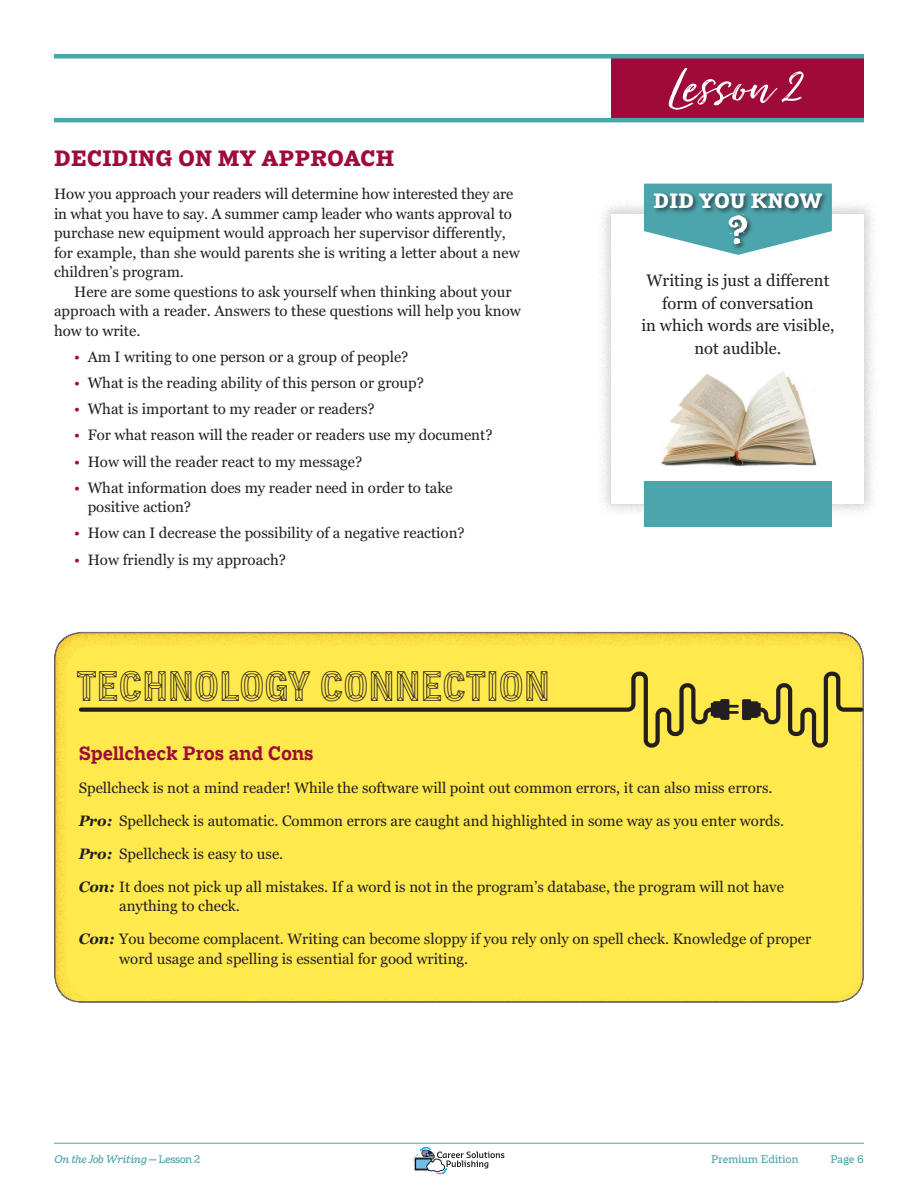
<style>
.page{position:relative;width:918px;height:1188px;background:#fff}
.page>*{position:absolute;margin:0;border:0;box-sizing:border-box;transform-origin:0 0}
.t1{font:60px "Just Lovely Slanted Wide";color:#fff}
.t2{font:41.4px "Trade Gothic Display 2 Layer 2";letter-spacing:.02em;color:#231f20;scale:1.04 1}
.t3{font:800 24px "Macklin Slab";letter-spacing:.01em;color:#a00a3a}
.t4{font:800 22.5px "Macklin Slab";letter-spacing:.005em;color:#fff}
.t5{font:700 21px "Macklin Slab";color:#a00a3a}
.t6{font:16.5px/22.5px "Georgia";color:#231f20;text-align:center}
.t7{font:15px/19.5px "Georgia";color:#231f20}
.t8{font:italic 500 12px "Macklin Slab";letter-spacing:-.045em;color:#4ca5ad}
.t9{font:500 12px "Macklin Slab";color:#4ca5ad}
.s1{color:#a00a3a}
.s2{font-weight:700;font-style:italic}
.s3{font-style:normal}
</style>
<div class="page">
<hr style="left:54px;top:1143px;width:810px;height:1px;background:#4ca5ad">
<svg style="left:413px;top:1147px;width:91px;height:27px"></svg>
<div style="left:612px;top:56px;width:252px;height:64px;background:#a00a3a"></div>
<hr style="left:54px;top:54px;width:810px;height:4px;background:#4ca5ad">
<hr style="left:54px;top:118px;width:810px;height:4px;background:#4ca5ad">
<div style="left:53px;top:630px;width:812px;height:373px;background:#e07e26;opacity:.4"></div>
<svg style="left:79px;top:672px;width:784px;height:76px;background:#eed949"></svg>
<svg style="left:711px;top:699px;width:18px;height:21px"></svg>
<svg style="left:742px;top:699px;width:19px;height:21px"></svg>
<hr style="left:724px;top:705px;width:15px;height:3px;background:#231f20">
<hr style="left:724px;top:711px;width:15px;height:3px;background:#231f20">
<div style="left:597px;top:199px;width:282px;height:319px;background:#231f20;opacity:.2"></div>
<div style="left:612px;top:214px;width:252px;height:289px;background:#fff"></div>
<svg style="left:644px;top:184px;width:188px;height:71px"></svg>
<img style="left:661px;top:371px;width:156px;height:95px">
<div style="left:644px;top:482px;width:188px;height:45px;background:#4ca5ad"></div>
<h3 class="t3" style="left:54px;top:145px;width:342px">DECIDING ON MY APPROACH</h3>
<p class="t7" style="left:54px;top:184px;width:467px">How you approach your readers will determine how interested they are in what you have to say. A summer camp leader who wants approval to purchase new equipment would approach her supervisor differently, for example, than she would parents she is writing a letter about a new children’s program.</p>
<p class="t7" style="left:54px;top:282px;width:468px;text-indent:20px">Here are some questions to ask yourself when thinking about your approach with a reader. Answers to these questions will help you know how to write.</p>
<p class="t7" style="left:74px;top:347px;width:336px"><span class="s1">•</span> Am I writing to one person or a group of people?</p>
<p class="t7" style="left:74px;top:373px;width:351px"><span class="s1">•</span> What is the reading ability of this person or group?</p>
<p class="t7" style="left:74px;top:399px;width:302px"><span class="s1">•</span> What is important to my reader or readers?</p>
<p class="t7" style="left:74px;top:425px;width:420px"><span class="s1">•</span> For what reason will the reader or readers use my document?</p>
<p class="t7" style="left:74px;top:452px;width:290px"><span class="s1">•</span> How will the reader react to my message?</p>
<p class="t7" style="left:88px;top:478px;width:367px;text-indent:-14px"><span class="s1">•</span> What information does my reader need in order to take positive action?</p>
<p class="t7" style="left:74px;top:523px;width:392px"><span class="s1">•</span> How can I decrease the possibility of a negative reaction?</p>
<p class="t7" style="left:74px;top:550px;width:213px"><span class="s1">•</span> How friendly is my approach?</p>
<h2 class="t2" style="left:77px;top:658px;width:456px">TECHNOLOGY CONNECTION</h2>
<h1 class="t1" style="left:668px;top:50px;width:135px">Lesson 2</h1>
<h3 class="t4" style="left:654px;top:188px;width:170px">DID YOU KNOW</h3>
<p class="t6" style="left:641px;top:269px;width:195px">Writing is just a different form of conversation<br>in which words are visible, not audible.</p>
<h3 class="t5" style="left:79px;top:741px;width:236px">Spellcheck Pros and Cons</h3>
<p class="t7" style="left:79px;top:778px;width:695px">Spellcheck is not a mind reader! While the software will point out common errors, it can also miss errors.</p>
<p class="t7" style="left:79px;top:811px;width:707px"><span class="s2">Pro:</span> Spellcheck is automatic. Common errors are caught and highlighted in some way as you enter words.</p>
<p class="t7" style="left:79px;top:844px;width:206px"><span class="s2">Pro:</span> Spellcheck is easy to use.</p>
<p class="t7" style="left:119px;top:877px;width:666px;text-indent:-40px"><span class="s2">Con:</span> It does not pick up all mistakes. If a word is not in the program’s database, the program will not have anything to check.</p>
<p class="t7" style="left:119px;top:929px;width:694px;text-indent:-40px"><span class="s2">Con:</span> You become complacent. Writing can become sloppy if you rely only on spell check. Knowledge of proper word usage and spelling is essential for good writing.</p>
<p class="t8" style="left:54px;top:1152px;width:148px">On the Job Writing <span class="s3">— Lesson 2</span></p>
<p class="t9" style="left:711px;top:1152px;width:89px">Premium Edition</p>
<p class="t9" style="left:831px;top:1152px;width:35px">Page 6</p>
</div>
